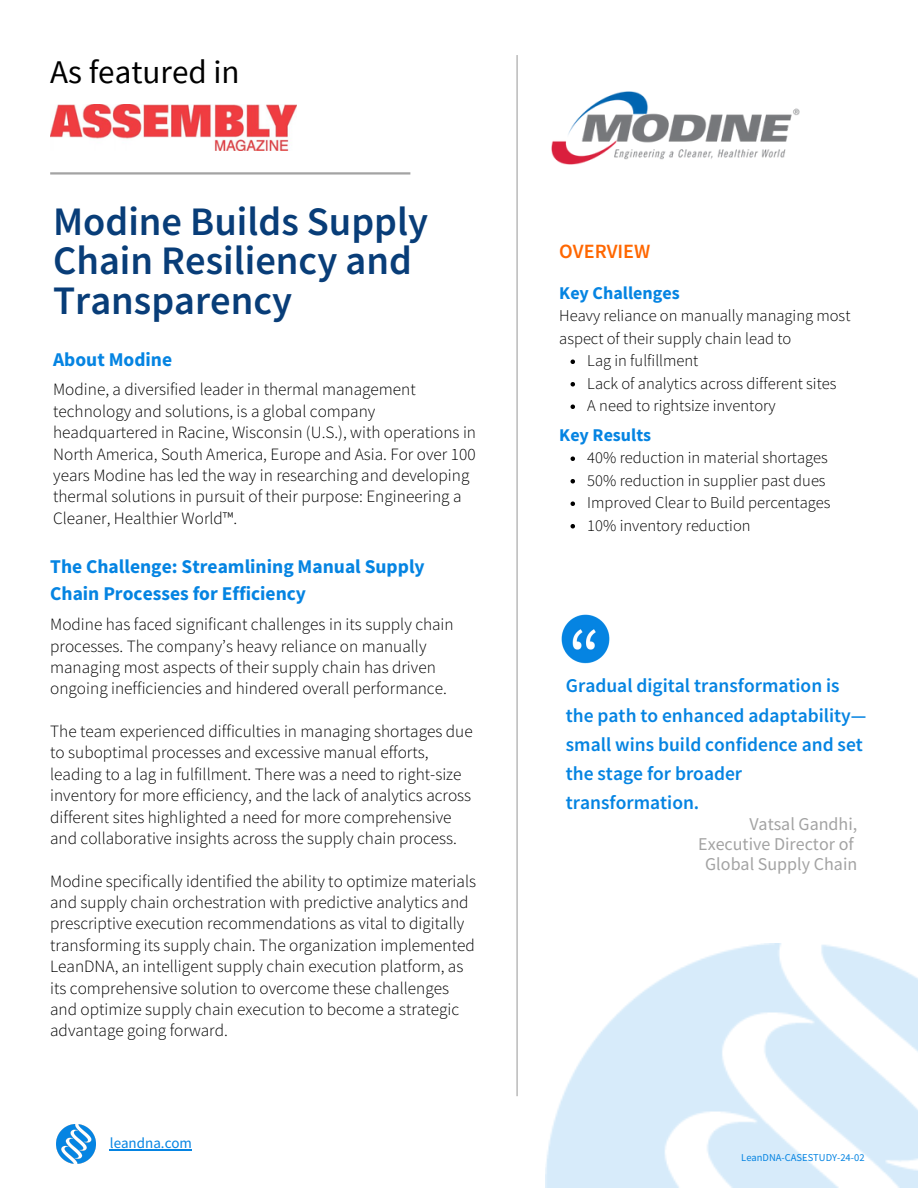
<style>
.page{position:relative;width:918px;height:1188px;background:#fff}
.page>*{position:absolute;margin:0;border:0;box-sizing:border-box;transform-origin:0 0}
.t1{font:600 40.5px/39.3px "Source Sans Pro";color:#083d78}
.t2{font:33.15px "Source Sans Pro";color:#000}
.t3{font:600 20.25px "Source Sans Pro";color:#ff6700}
.t4{font:600 19.5px/29.2px "Source Sans Pro";color:#0584e2}
.t5{font:700 19.5px/27px "Source Sans Pro";color:#0584e2}
.t6{font:18px/20.2px "Source Sans Pro";color:#a3a3a3;text-align:right}
.t7{font:700 18px "Source Sans Pro";color:#0584e2}
.t8{font:300 17.25px/21.3px "Source Sans Pro";color:#000}
.t9{font:300 16.5px/22.5px "Source Sans Pro";color:#000}
.t10{font:15px "Source Sans Pro";color:#0584e2}
.t11{font:10.5px "Source Sans Pro";color:#0584e2}
</style>
<div class="page">
<img style="left:545px;top:943px;width:373px;height:245px">
<img style="left:561px;top:614px;width:49px;height:50px">
<img style="left:56px;top:1124px;width:39px;height:40px">
<hr style="left:110px;top:1150px;width:82px;height:1px;background:#0584e2">
<hr style="left:517px;top:55px;width:1px;height:1041px;background:#a3a3a3">
<img style="left:551px;top:92px;width:249px;height:73px">
<img style="left:50px;top:104px;width:247px;height:46px">
<svg style="left:571px;top:360px;width:4px;height:4px"></svg>
<svg style="left:571px;top:382px;width:4px;height:5px"></svg>
<svg style="left:571px;top:405px;width:4px;height:4px"></svg>
<svg style="left:571px;top:456px;width:4px;height:5px"></svg>
<svg style="left:571px;top:479px;width:4px;height:4px"></svg>
<svg style="left:571px;top:501px;width:4px;height:5px"></svg>
<svg style="left:571px;top:524px;width:4px;height:4px"></svg>
<hr style="left:50px;top:172px;width:360px;height:3px;background:#a3a3a3">
<p class="t2" style="left:50px;top:50px;width:191px">As featured in</p>
<h6 class="t1" style="left:53px;top:201px;width:376px">Modine Builds Supply<br>Chain Resiliency and<br>Transparency</h6>
<p class="t5" style="left:53px;top:346px;width:121px">About Modine</p>
<h6 class="t8" style="left:53px;top:379px;width:424px">Modine, a diversified leader in thermal management technology and solutions, is a global company headquartered in Racine, Wisconsin (U.S.), with operations in North America, South America, Europe and Asia. For over 100 years Modine has led the way in researching and developing thermal solutions in pursuit of their purpose: Engineering a Cleaner, Healthier World™.</h6>
<h6 class="t5" style="left:50px;top:553px;width:376px">The Challenge: Streamlining Manual Supply<br>Chain Processes for Efficiency</h6>
<p class="t8" style="left:50px;top:613px;width:405px">Modine has faced significant challenges in its supply chain processes. The company’s heavy reliance on manually managing most aspects of their supply chain has driven ongoing inefficiencies and hindered overall performance.</p>
<p class="t8" style="left:50px;top:720px;width:424px">The team experienced difficulties in managing shortages due to suboptimal processes and excessive manual efforts, leading to a lag in fulfillment. There was a need to right-size inventory for more efficiency, and the lack of analytics across different sites highlighted a need for more comprehensive and collaborative insights across the supply chain process.</p>
<h4 class="t8" style="left:50px;top:870px;width:427px">Modine specifically identified the ability to optimize materials and supply chain orchestration with predictive analytics and prescriptive execution recommendations as vital to digitally transforming its supply chain. The organization implemented LeanDNA, an intelligent supply chain execution platform, as its comprehensive solution to overcome these challenges and optimize supply chain execution to become a strategic advantage going forward.</h4>
<h4 class="t10" style="left:110px;top:1134px;width:84px">leandna.com</h4>
<h6 class="t3" style="left:559px;top:238px;width:93px">OVERVIEW</h6>
<p class="t7" style="left:559px;top:281px;width:122px">Key Challenges</p>
<p class="t9" style="left:559px;top:304px;width:293px">Heavy reliance on manually managing most aspect of their supply chain lead to</p>
<p class="t9" style="left:587px;top:349px;width:113px">Lag in fulfillment</p>
<p class="t9" style="left:587px;top:372px;width:251px">Lack of analytics across different sites</p>
<h3 class="t9" style="left:587px;top:394px;width:190px">A need to rightsize inventory</h3>
<h6 class="t7" style="left:559px;top:423px;width:93px">Key Results</h6>
<p class="t9" style="left:587px;top:446px;width:242px">40% reduction in material shortages</p>
<p class="t9" style="left:587px;top:469px;width:240px">50% reduction in supplier past dues</p>
<p class="t9" style="left:587px;top:491px;width:245px">Improved Clear to Build percentages</p>
<h5 class="t9" style="left:587px;top:514px;width:165px">10% inventory reduction</h5>
<p class="t4" style="left:566px;top:671px;width:302px">Gradual digital transformation is the path to enhanced adaptability— small wins build confidence and set the stage for broader transformation.</p>
<p class="t6" style="left:698px;top:813px;width:161px">Vatsal Gandhi,<br>Executive Director of<br>Global Supply Chain</p>
<h2 class="t11" style="left:741px;top:1151px;width:125px">LeanDNA-CASESTUDY-24-02</h2>
</div>
